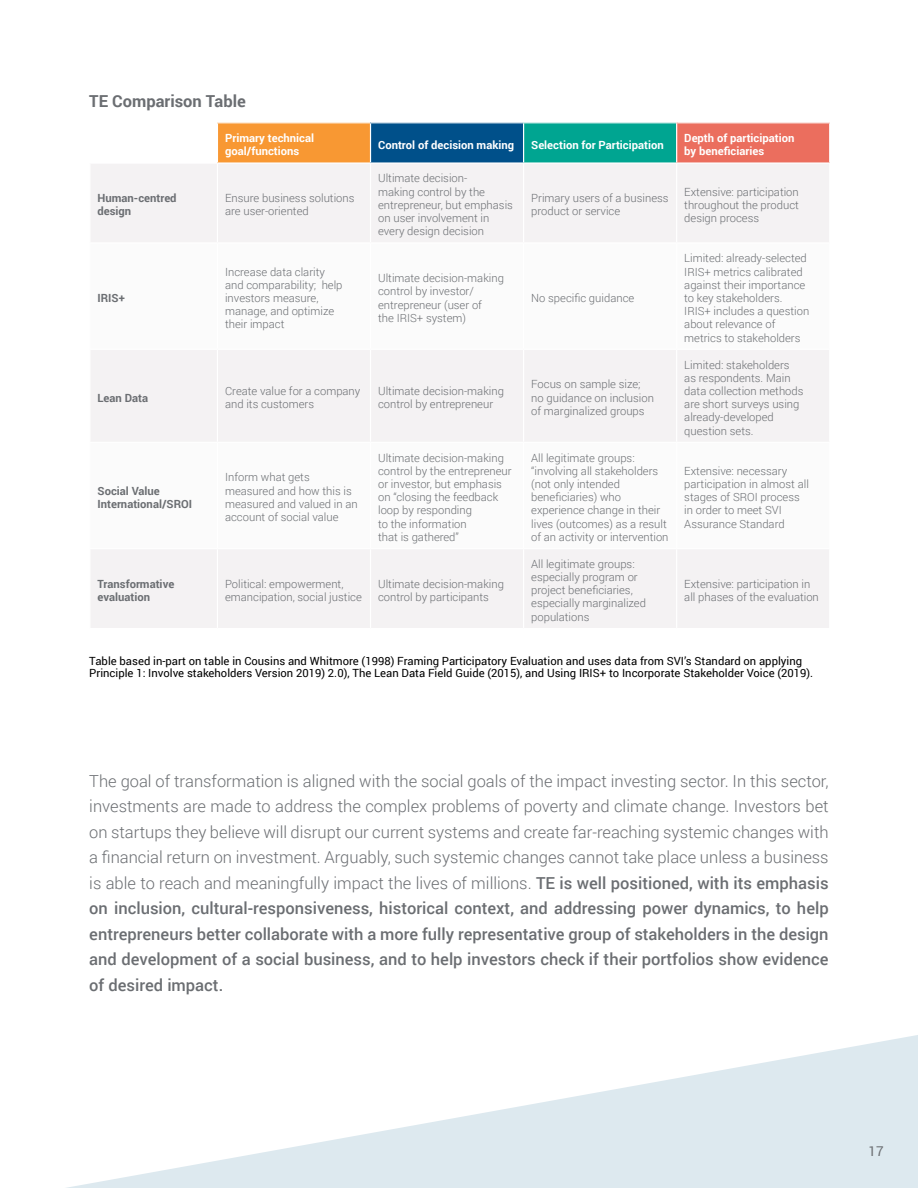
<style>
.page{position:relative;width:918px;height:1188px;background:#fff}
.page>*{position:absolute;margin:0;border:0;box-sizing:border-box;transform-origin:0 0}
.t1{font:300 16.5px/25.5px "Roboto";color:#6b6e72;text-align:justify}
.t2{font:700 16.5px "Roboto";color:#6b6e72}
.t3{font:13.5px "Roboto";color:#6b6e72}
.t4{font:300 11.25px/13.2px "Roboto";color:#6b6e72}
.t5{font:11.25px/12px "Roboto";color:#000}
.t6{font:700 11.25px/13.2px "Roboto";color:#fff}
.t7{font:700 11.25px/13.2px "Roboto";color:#6b6e72}
.s1{font-weight:500}
</style>
<div class="page">
<svg style="left:66px;top:1035px;width:852px;height:153px"></svg>
<div style="left:217px;top:123px;width:154px;height:40px;background:#f89833"></div>
<div style="left:371px;top:123px;width:153px;height:40px;background:#00508a"></div>
<div style="left:524px;top:123px;width:153px;height:40px;background:#00a591"></div>
<div style="left:677px;top:123px;width:153px;height:40px;background:#eb6e5e"></div>
<div style="left:91px;top:164px;width:738px;height:464px;background:#f4f2f3"></div>
<svg style="left:91px;top:244px;width:738px;height:304px"></svg>
<hr style="left:217px;top:164px;width:1px;height:78px;background:#fff">
<hr style="left:370px;top:164px;width:1px;height:78px;background:#fff">
<hr style="left:523px;top:164px;width:1px;height:78px;background:#fff">
<hr style="left:676px;top:164px;width:1px;height:78px;background:#fff">
<hr style="left:89px;top:242px;width:128px;height:2px;background:#fff">
<hr style="left:217px;top:242px;width:154px;height:2px;background:#fff">
<hr style="left:217px;top:244px;width:1px;height:105px;background:#fff">
<hr style="left:371px;top:242px;width:153px;height:2px;background:#fff">
<hr style="left:370px;top:244px;width:1px;height:105px;background:#fff">
<hr style="left:524px;top:242px;width:153px;height:2px;background:#fff">
<hr style="left:523px;top:244px;width:1px;height:105px;background:#fff">
<hr style="left:677px;top:242px;width:153px;height:2px;background:#fff">
<hr style="left:676px;top:244px;width:1px;height:105px;background:#fff">
<hr style="left:89px;top:349px;width:128px;height:1px;background:#fff">
<hr style="left:217px;top:349px;width:154px;height:1px;background:#fff">
<hr style="left:217px;top:350px;width:1px;height:92px;background:#fff">
<hr style="left:371px;top:349px;width:153px;height:1px;background:#fff">
<hr style="left:370px;top:350px;width:1px;height:92px;background:#fff">
<hr style="left:524px;top:349px;width:153px;height:1px;background:#fff">
<hr style="left:523px;top:350px;width:1px;height:92px;background:#fff">
<hr style="left:677px;top:349px;width:153px;height:1px;background:#fff">
<hr style="left:676px;top:350px;width:1px;height:92px;background:#fff">
<hr style="left:89px;top:442px;width:128px;height:1px;background:#fff">
<hr style="left:217px;top:442px;width:154px;height:1px;background:#fff">
<hr style="left:217px;top:443px;width:1px;height:105px;background:#fff">
<hr style="left:371px;top:442px;width:153px;height:1px;background:#fff">
<hr style="left:370px;top:443px;width:1px;height:105px;background:#fff">
<hr style="left:524px;top:442px;width:153px;height:1px;background:#fff">
<hr style="left:523px;top:443px;width:1px;height:105px;background:#fff">
<hr style="left:677px;top:442px;width:153px;height:1px;background:#fff">
<hr style="left:676px;top:443px;width:1px;height:105px;background:#fff">
<hr style="left:89px;top:548px;width:128px;height:1px;background:#fff">
<hr style="left:217px;top:548px;width:154px;height:1px;background:#fff">
<hr style="left:217px;top:549px;width:1px;height:79px;background:#fff">
<hr style="left:371px;top:548px;width:153px;height:1px;background:#fff">
<hr style="left:370px;top:549px;width:1px;height:79px;background:#fff">
<hr style="left:524px;top:548px;width:153px;height:1px;background:#fff">
<hr style="left:523px;top:549px;width:1px;height:79px;background:#fff">
<hr style="left:677px;top:548px;width:153px;height:1px;background:#fff">
<hr style="left:676px;top:549px;width:1px;height:79px;background:#fff">
<hr style="left:829px;top:123px;width:1px;height:39px;background:#fff">
<hr style="left:371px;top:162px;width:153px;height:2px;background:#fff">
<hr style="left:677px;top:162px;width:153px;height:2px;background:#fff">
<hr style="left:217px;top:123px;width:1px;height:39px;background:#fff">
<hr style="left:370px;top:123px;width:1px;height:39px;background:#fff">
<hr style="left:217px;top:162px;width:154px;height:2px;background:#fff">
<hr style="left:523px;top:123px;width:1px;height:39px;background:#fff">
<hr style="left:676px;top:123px;width:1px;height:39px;background:#fff">
<hr style="left:524px;top:162px;width:153px;height:2px;background:#fff">
<h1 class="t2" style="left:89px;top:89px;width:158px">TE Comparison Table</h1>
<p class="t6" style="left:225px;top:131px;width:90px">Primary technical goal/functions</p>
<p class="t6" style="left:378px;top:138px;width:137px">Control of decision making</p>
<p class="t6" style="left:531px;top:138px;width:134px">Selection for Participation</p>
<p class="t6" style="left:684px;top:131px;width:112px">Depth of participation by beneficiaries</p>
<p class="t7" style="left:98px;top:191px;width:81px">Human-centred design</p>
<p class="t4" style="left:225px;top:191px;width:131px">Ensure business solutions are user-oriented</p>
<p class="t4" style="left:378px;top:172px;width:136px">Ultimate decision-<br>making control by the entrepreneur, but emphasis on user involvement in every design decision</p>
<p class="t7" style="left:98px;top:291px;width:29px">IRIS+</p>
<p class="t4" style="left:225px;top:265px;width:119px">Increase data clarity and comparability; help investors measure, manage, and optimize their impact</p>
<p class="t4" style="left:378px;top:271px;width:127px">Ultimate decision-making control by investor/ entrepreneur (user of<br>the IRIS+ system)</p>
<p class="t4" style="left:531px;top:191px;width:139px">Primary users of a business product or service</p>
<p class="t4" style="left:684px;top:185px;width:116px;text-align:justify">Extensive: participation throughout the product design process</p>
<p class="t4" style="left:531px;top:291px;width:105px">No specific guidance</p>
<p class="t4" style="left:684px;top:251px;width:126px">Limited: already-selected<br>IRIS+ metrics calibrated against their importance to key stakeholders.<br>IRIS+ includes a question about relevance of metrics to stakeholders</p>
<p class="t7" style="left:98px;top:391px;width:52px">Lean Data</p>
<p class="t4" style="left:225px;top:384px;width:137px">Create value for a company and its customers</p>
<p class="t4" style="left:378px;top:384px;width:127px">Ultimate decision-making control by entrepreneur</p>
<p class="t4" style="left:531px;top:377px;width:124px">Focus on sample size; no guidance on inclusion of marginalized groups</p>
<p class="t7" style="left:98px;top:484px;width:96px">Social Value<br>International/SROI</p>
<p class="t4" style="left:225px;top:470px;width:134px">Inform what gets measured and how this is measured and valued in an account of social value</p>
<p class="t4" style="left:378px;top:451px;width:135px">Ultimate decision-making control by the entrepreneur or investor, but emphasis on “closing the feedback loop by responding<br>to the information<br>that is gathered”</p>
<p class="t4" style="left:531px;top:451px;width:139px">All legitimate groups: “involving all stakeholders (not only intended beneficiaries) who experience change in their lives (outcomes) as a result of an activity or intervention</p>
<p class="t7" style="left:98px;top:577px;width:78px">Transformative evaluation</p>
<p class="t4" style="left:225px;top:577px;width:138px">Political: empowerment, emancipation, social justice</p>
<p class="t4" style="left:378px;top:577px;width:127px">Ultimate decision-making control by participants</p>
<p class="t4" style="left:531px;top:557px;width:116px">All legitimate groups: especially program or project beneficiaries, especially marginalized populations</p>
<p class="t4" style="left:684px;top:358px;width:121px">Limited: stakeholders as respondents. Main data collection methods are short surveys using already-developed question sets.</p>
<p class="t4" style="left:684px;top:464px;width:126px">Extensive: necessary participation in almost all stages of SROI process in order to meet SVI<br>Assurance Standard</p>
<p class="t4" style="left:684px;top:577px;width:136px">Extensive: participation in all phases of the evaluation</p>
<p class="t5" style="left:89px;top:655px;width:726px">Table based in-part on table in Cousins and Whitmore (1998) Framing Participatory Evaluation and uses data from SVI’s Standard on applying<br>Principle 1: Involve stakeholders Version 2019( 2.0), The Lean Data Field Guide (2015), and Using IRIS+ to Incorporate Stakeholder Voice (2019).</p>
<p class="t1" style="left:89px;top:768px;width:741px">The goal of transformation is aligned with the social goals of the impact investing sector. In this sector, investments are made to address the complex problems of poverty and climate change. Investors bet on startups they believe will disrupt our current systems and create far-reaching systemic changes with a financial return on investment. Arguably, such systemic changes cannot take place unless a business is able to reach and meaningfully impact the lives of millions. <span class="s1">TE is well positioned, with its emphasis on inclusion, cultural-responsiveness, historical context, and addressing power dynamics, to help entrepreneurs better collaborate with a more fully representative group of stakeholders in the design and development of a social business, and to help investors check if their portfolios show evidence of desired impact.</span></p>
<p class="t3" style="left:869px;top:1142px;width:17px">17</p>
</div>
